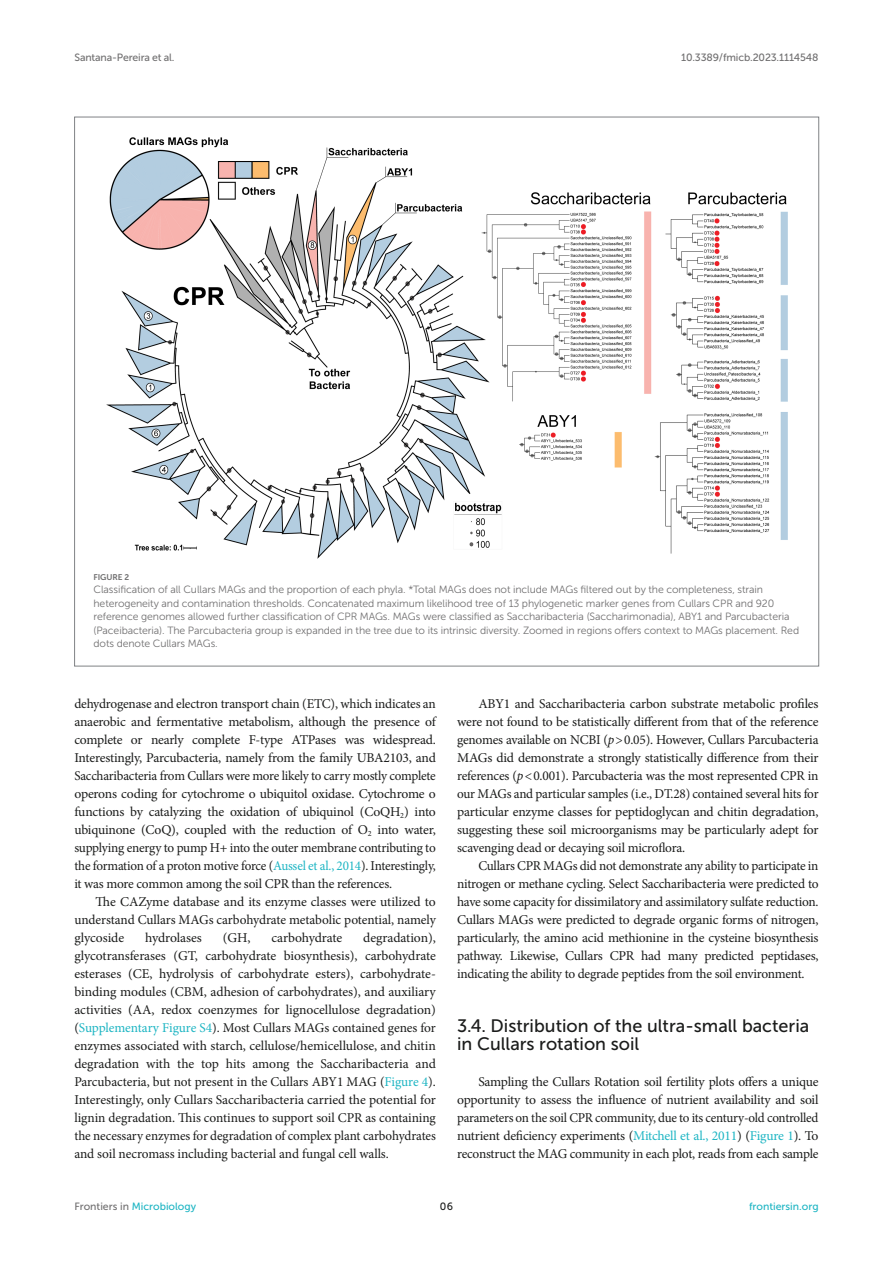
<style>
.page{position:relative;width:893px;height:1263px;background:#fff}
.page>*{position:absolute;margin:0;border:0;box-sizing:border-box;transform-origin:0 0}
.HEAD_2{font:18px/18px "Museo Sans 500";color:#1b1c1b}
.TEXT{font:13.5px/18px "Minion Pro";letter-spacing:-.015em;color:#1b1c1b;text-align:justify}
.TEXT_FLUSH{font:13.5px/18px "Minion Pro";letter-spacing:-.015em;color:#1b1c1b;text-align:justify}
.FIG_LEG{font:10.5px/13.5px "Museo Sans 300";letter-spacing:-.01em;color:#706f70}
.t1{font:10.5px "Museo Sans 500";letter-spacing:-.015em;color:#706f70}
.t2{font:10.5px "Museo Sans 500";color:#1db5c3}
.t3{font:10.5px "Museo Sans 500";color:#1b1c1b}
.FIG_HD{font:8.25px "Museo Sans 700";letter-spacing:-.01em;color:#706f70}
.s1{color:#1db5c3}
.s2{font-style:italic}
.s3{color:#706f70}
</style>
<div class="page">
<img style="left:106px;top:137px;width:682px;height:422px">
<p class="t1" style="left:74px;top:51px;width:102px">Santana-Pereira et al.</p>
<p class="t1" style="left:681px;top:51px;width:139px">10.3389/fmicb.2023.1114548</p>
<p class="FIG_HD" style="left:94px;top:572px;width:37px">FIGURE 2</p>
<p class="FIG_LEG" style="left:94px;top:583px;width:707px">Classification of all Cullars MAGs and the proportion of each phyla. *Total MAGs does not include MAGs filtered out by the completeness, strain heterogeneity and contamination thresholds. Concatenated maximum likelihood tree of 13 phylogenetic marker genes from Cullars CPR and 920 reference genomes allowed further classification of CPR MAGs. MAGs were classified as Saccharibacteria (Saccharimonadia), ABY1 and Parcubacteria (Paceibacteria). The Parcubacteria group is expanded in the tree due to its intrinsic diversity. Zoomed in regions offers context to MAGs placement. Red dots denote Cullars MAGs.</p>
<p class="TEXT" style="left:74px;top:695px;width:363px">dehydrogenase and electron transport chain (ETC), which indicates an anaerobic and fermentative metabolism, although the presence of complete or nearly complete F-type ATPases was widespread.<br>Interestingly, Parcubacteria, namely from the family UBA2103, and Saccharibacteria from Cullars were more likely to carry mostly complete operons coding for cytochrome o ubiquitol oxidase. Cytochrome o functions by catalyzing the oxidation of ubiquinol (CoQH<sub>2</sub>) into ubiquinone (CoQ), coupled with the reduction of O<sub>2</sub> into water, supplying energy to pump H+ into the outer membrane contributing to the formation of a proton motive force (<span class="s1">Aussel et al., 2014</span>). Interestingly, it was more common among the soil CPR than the references.</p>
<p class="TEXT" style="left:74px;top:893px;width:363px;text-indent:21px">The CAZyme database and its enzyme classes were utilized to understand Cullars MAGs carbohydrate metabolic potential, namely glycoside</p>
<p class="TEXT" style="left:74px;top:929px;width:363px;text-indent:289px">degradation), glycotransferases (GT, carbohydrate biosynthesis), carbohydrate esterases (CE, hydrolysis of carbohydrate esters), carbohydrate&shy;binding modules (CBM, adhesion of carbohydrates), and auxiliary activities (AA, redox coenzymes for lignocellulose degradation) (<span class="s1">Supplementary Figure S4</span>). Most Cullars MAGs contained genes for enzymes associated with starch, cellulose/hemicellulose, and chitin degradation with the top hits among the Saccharibacteria and Parcubacteria, but not present in the Cullars ABY1 MAG (<span class="s1">Figure 4</span>).<br>Interestingly, only Cullars Saccharibacteria carried the potential for lignin degradation. This continues to support soil CPR as containing the necessary enzymes for degradation of complex plant carbohydrates and soil necromass including bacterial and fungal cell walls.</p>
<p class="TEXT" style="left:145px;top:929px;width:58px">hydrolases</p>
<p class="TEXT" style="left:223px;top:929px;width:29px">(GH,</p>
<p class="TEXT" style="left:271px;top:929px;width:72px">carbohydrate</p>
<p class="TEXT" style="left:457px;top:695px;width:363px;text-indent:21px">ABY1 and Saccharibacteria carbon substrate metabolic profiles were not found to be statistically different from that of the reference genomes available on NCBI (<span class="s2">p</span>&gt;0.05). However, Cullars Parcubacteria MAGs did demonstrate a strongly statistically difference from their references (<span class="s2">p</span>&lt;0.001). Parcubacteria was the most represented CPR in our MAGs and particular samples (i.e., DT.28) contained several hits for particular enzyme classes for peptidoglycan and chitin degradation, suggesting these soil microorganisms may be particularly adept for scavenging dead or decaying soil microflora.</p>
<p class="TEXT" style="left:457px;top:857px;width:363px;text-indent:21px">Cullars CPR MAGs did not demonstrate any ability to participate in nitrogen or methane cycling. Select Saccharibacteria were predicted to have some capacity for dissimilatory and assimilatory sulfate reduction.<br>Cullars MAGs were predicted to degrade organic forms of nitrogen, particularly, the amino acid methionine in the cysteine biosynthesis pathway. Likewise, Cullars CPR had many predicted peptidases, indicating the ability to degrade peptides from the soil environment.</p>
<p class="HEAD_2" style="left:457px;top:1017px;width:354px">3.4. Distribution of the ultra-small bacteria in Cullars rotation soil</p>
<p class="TEXT_FLUSH" style="left:457px;top:1073px;width:363px;text-indent:21px">Sampling the Cullars Rotation soil fertility plots offers a unique opportunity to assess the influence of nutrient availability and soil parameters on the soil CPR community, due to its century-old controlled nutrient deficiency experiments (<span class="s1">Mitchell et al., 2011</span>) (<span class="s1">Figure 1</span>). To reconstruct the MAG community in each plot, reads from each sample</p>
<p class="t2" style="left:74px;top:1200px;width:123px"><span class="s3">Frontiers in</span> Microbiology</p>
<p class="t3" style="left:440px;top:1200px;width:15px">06</p>
<p class="t2" style="left:749px;top:1200px;width:71px">frontiersin.org</p>
</div>
